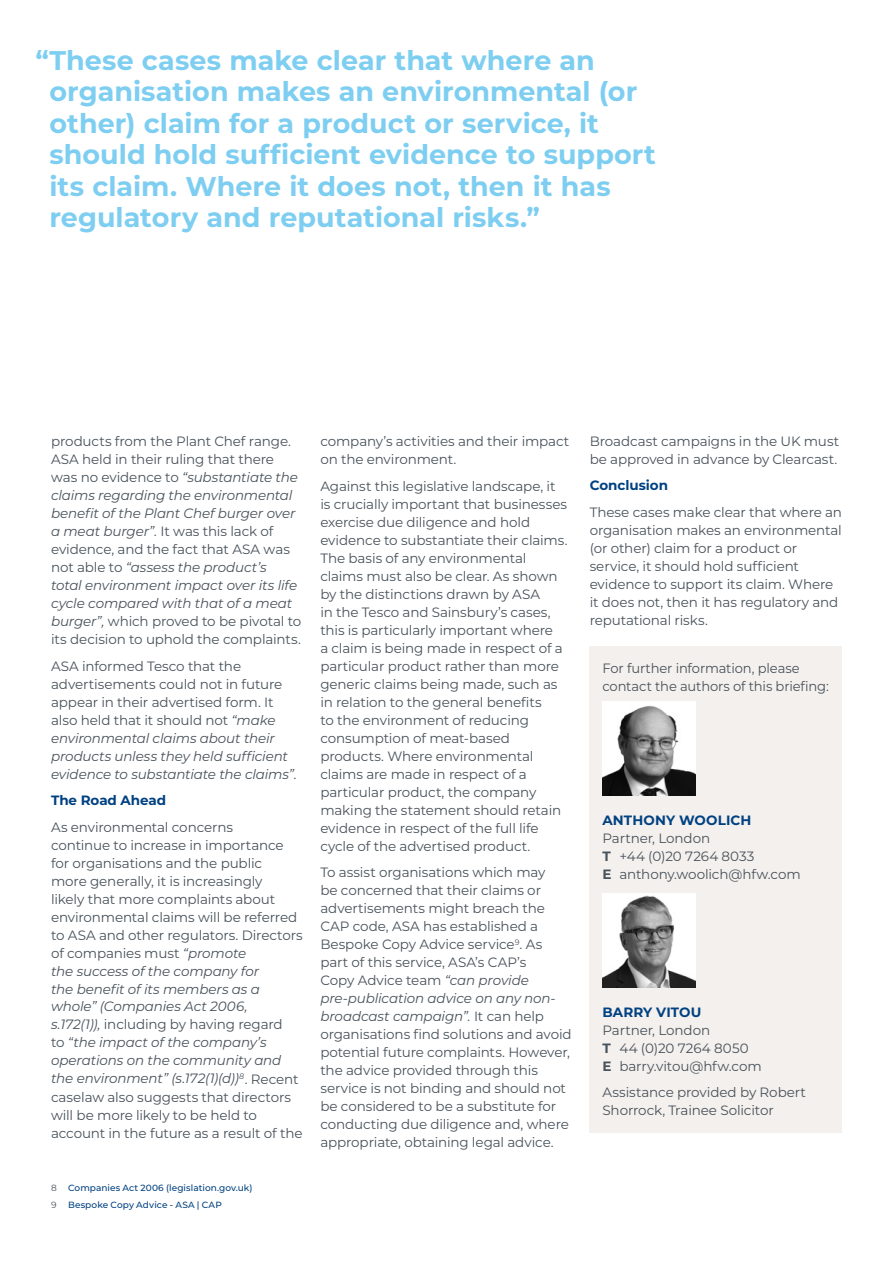
<style>
.page{position:relative;width:893px;height:1263px;background:#fff}
.page>*{position:absolute;margin:0;border:0;box-sizing:border-box;transform-origin:0 0}
.t1{font:700 27px/31.5px "Montserrat";color:#7dcef1}
.t2{font:13.5px/18px "Montserrat";letter-spacing:-.01em;color:#48525a}
.t3{font:700 13.5px "Montserrat";color:#004181}
.t4{font:500 9px "Montserrat";letter-spacing:.01em;color:#004181}
.t5{font:9px "Montserrat";color:#48525a}
.s1{font-style:italic}
.s2{font-weight:700}
</style>
<div class="page">
<div style="left:590px;top:646px;width:252px;height:487px;background:#f4f0ee"></div>
<img style="left:602px;top:702px;width:94px;height:93px">
<img style="left:602px;top:894px;width:94px;height:93px">
<p class="t1" style="left:49px;top:43px;width:608px;text-indent:-14px">“These cases make clear that where an organisation makes an environmental (or other) claim for a product or service, it should hold sufficient evidence to support its claim. Where it does not, then it has regulatory and reputational risks.”</p>
<p class="t2" style="left:51px;top:432px;width:252px">products from the Plant Chef range.<br>ASA held in their ruling that there was no evidence to <span class="s1">“substantiate the claims regarding the environmental benefit of the Plant Chef burger over a meat burger”.</span> It was this lack of evidence, and the fact that ASA was not able to <span class="s1">“assess the product’s<br>total environment impact over its life cycle compared with that of a meat burger”,</span> which proved to be pivotal to its decision to uphold the complaints.</p>
<p class="t2" style="left:51px;top:656px;width:247px">ASA informed Tesco that the advertisements could not in future appear in their advertised form. It also held that it should not <span class="s1">“make environmental claims about their products unless they held sufficient evidence to substantiate the claims”.</span></p>
<p class="t3" style="left:51px;top:790px;width:117px">The Road Ahead</p>
<p class="t2" style="left:51px;top:817px;width:253px">As environmental concerns<br>continue to increase in importance for organisations and the public<br>more generally, it is increasingly<br>likely that more complaints about environmental claims will be referred to ASA and other regulators. Directors of companies must <span class="s1">“promote<br>the success of the company for<br>the benefit of its members as a whole” (Companies Act 2006,<br>s.172(1)),</span> including by having regard<br>to <span class="s1">“the impact of the company’s operations on the community and the environment” (s.172(1)(d))</span><sup>8</sup>. Recent caselaw also suggests that directors will be more likely to be held to account in the future as a result of the</p>
<p class="t5" style="left:51px;top:1182px;width:7px">8</p>
<p class="t4" style="left:68px;top:1182px;width:186px">Companies Act 2006 (legislation.gov.uk)</p>
<p class="t5" style="left:51px;top:1198px;width:7px">9</p>
<p class="t4" style="left:68px;top:1198px;width:155px">Bespoke Copy Advice - ASA | CAP</p>
<p class="t2" style="left:320px;top:432px;width:250px">company’s activities and their impact on the environment.</p>
<p class="t2" style="left:320px;top:476px;width:249px">Against this legislative landscape, it is crucially important that businesses exercise due diligence and hold evidence to substantiate their claims.<br>The basis of any environmental claims must also be clear. As shown by the distinctions drawn by ASA<br>in the Tesco and Sainsbury’s cases, this is particularly important where<br>a claim is being made in respect of a particular product rather than more generic claims being made, such as in relation to the general benefits<br>to the environment of reducing consumption of meat-based products. Where environmental claims are made in respect of a particular product, the company making the statement should retain evidence in respect of the full life cycle of the advertised product.</p>
<p class="t2" style="left:320px;top:863px;width:253px">To assist organisations which may<br>be concerned that their claims or advertisements might breach the CAP code, ASA has established a Bespoke Copy Advice service<sup>9</sup>. As part of this service, ASA’s CAP’s<br>Copy Advice team <span class="s1">“can provide pre-publication advice on any non&shy;broadcast campaign”.</span> It can help organisations find solutions and avoid potential future complaints. However, the advice provided through this service is not binding and should not be considered to be a substitute for conducting due diligence and, where appropriate, obtaining legal advice.</p>
<p class="t2" style="left:590px;top:432px;width:251px">Broadcast campaigns in the UK must be approved in advance by Clearcast.</p>
<p class="t3" style="left:590px;top:476px;width:80px">Conclusion</p>
<p class="t2" style="left:590px;top:503px;width:254px">These cases make clear that where an organisation makes an environmental (or other) claim for a product or service, it should hold sufficient evidence to support its claim. Where it does not, then it has regulatory and reputational risks.</p>
<p class="t2" style="left:602px;top:658px;width:228px">For further information, please contact the authors of this briefing:</p>
<p class="t3" style="left:602px;top:810px;width:151px">ANTHONY WOOLICH</p>
<p class="t2" style="left:602px;top:828px;width:200px">Partner, London<br><span class="s2">T</span> +44 (0)20 7264 8033<br><span class="s2">E</span> anthony.woolich@hfw.com</p>
<p class="t3" style="left:602px;top:1002px;width:101px">BARRY VITOU</p>
<p class="t2" style="left:602px;top:1020px;width:161px">Partner, London<br><span class="s2">T</span> 44 (0)20 7264 8050<br><span class="s2">E</span> barry.vitou@hfw.com</p>
<p class="t2" style="left:602px;top:1083px;width:205px">Assistance provided by Robert<br>Shorrock, Trainee Solicitor</p>
</div>
